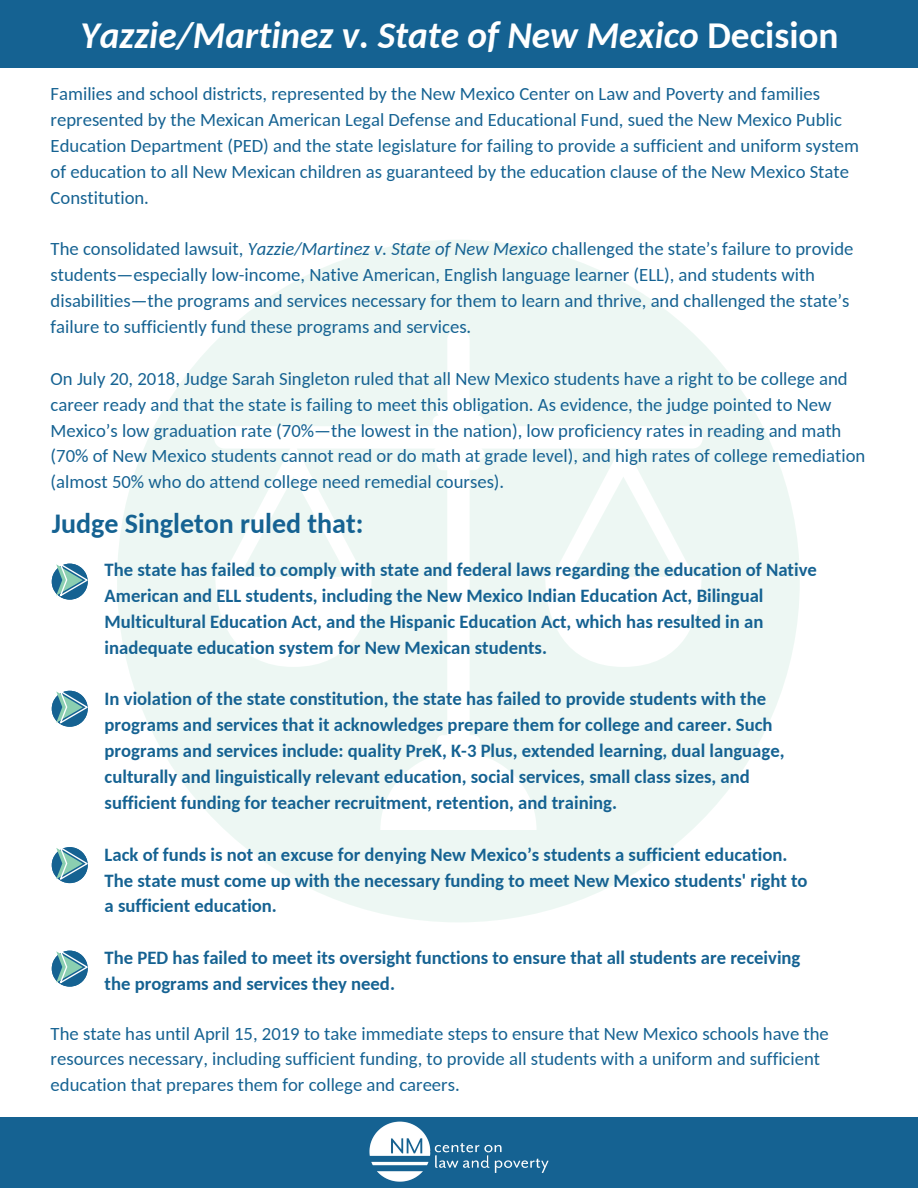
<style>
.page{position:relative;width:918px;height:1188px;background:#fff}
.page>*{position:absolute;margin:0;border:0;box-sizing:border-box;transform-origin:0 0}
.t1{font:italic 700 37.35px "Carlito";color:#fff}
.t2{font:700 28.05px "Carlito";color:#156292}
.t3{font:18.75px/25.8px "Carlito";color:#156292}
.t4{font:700 18.75px/25.8px "Carlito";color:#156292}
.s1{font-style:normal}
.s2{font-style:italic}
</style>
<div class="page">
<svg style="left:117px;top:240px;width:683px;height:682px;fill:#edf7f3"></svg>
<svg style="left:52px;top:951px;width:36px;height:36px"></svg>
<div style="left:0;top:0;width:918px;height:67px;background:#156292"></div>
<div style="left:0;top:1117px;width:918px;height:71px;background:#156292"></div>
<img style="left:369px;top:1121px;width:180px;height:61px">
<svg style="left:52px;top:847px;width:36px;height:36px"></svg>
<svg style="left:52px;top:691px;width:36px;height:36px"></svg>
<svg style="left:52px;top:564px;width:36px;height:36px"></svg>
<h1 class="t1" style="left:80px;top:20px;width:760px">Yazzie/Martinez v. State of New Mexico <span class="s1">Decision</span></h1>
<p class="t3" style="left:51px;top:83px;width:810px">Families and school districts, represented by the New Mexico Center on Law and Poverty and families represented by the Mexican American Legal Defense and Educational Fund, sued the New Mexico Public Education Department (PED) and the state legislature for failing to provide a sufficient and uniform system of education to all New Mexican children as guaranteed by the education clause of the New Mexico State Constitution.</p>
<p class="t3" style="left:51px;top:238px;width:804px">The consolidated lawsuit, <span class="s2">Yazzie/Martinez v. State of New Mexico</span> challenged the state’s failure to provide students—especially low-income, Native American, English language learner (ELL), and students with disabilities—the programs and services necessary for them to learn and thrive, and challenged the state’s failure to sufficiently fund these programs and services.</p>
<p class="t3" style="left:51px;top:367px;width:816px">On July 20, 2018, Judge Sarah Singleton ruled that all New Mexico students have a right to be college and career ready and that the state is failing to meet this obligation. As evidence, the judge pointed to New Mexico’s low graduation rate (70%—the lowest in the nation), low proficiency rates in reading and math (70% of New Mexico students cannot read or do math at grade level), and high rates of college remediation (almost 50% who do attend college need remedial courses).</p>
<h2 class="t2" style="left:52px;top:512px;width:313px">Judge Singleton ruled that:</h2>
<p class="t4" style="left:105px;top:558px;width:714px">The state has failed to comply with state and federal laws regarding the education of Native American and ELL students, including the New Mexico Indian Education Act, Bilingual Multicultural Education Act, and the Hispanic Education Act, which has resulted in an inadequate education system for New Mexican students.</p>
<p class="t4" style="left:105px;top:688px;width:681px">In violation of the state constitution, the state has failed to provide students with the programs and services that it acknowledges prepare them for college and career. Such programs and services include: quality PreK, K-3 Plus, extended learning, dual language, culturally and linguistically relevant education, social services, small class sizes, and sufficient funding for teacher recruitment, retention, and training.</p>
<p class="t4" style="left:105px;top:843px;width:705px">Lack of funds is not an excuse for denying New Mexico’s students a sufficient education.<br>The state must come up with the necessary funding to meet New Mexico students' right to a sufficient education.</p>
<p class="t4" style="left:105px;top:947px;width:697px">The PED has failed to meet its oversight functions to ensure that all students are receiving the programs and services they need.</p>
<p class="t3" style="left:51px;top:1022px;width:780px">The state has until April 15, 2019 to take immediate steps to ensure that New Mexico schools have the resources necessary, including sufficient funding, to provide all students with a uniform and sufficient education that prepares them for college and careers.</p>
</div>
